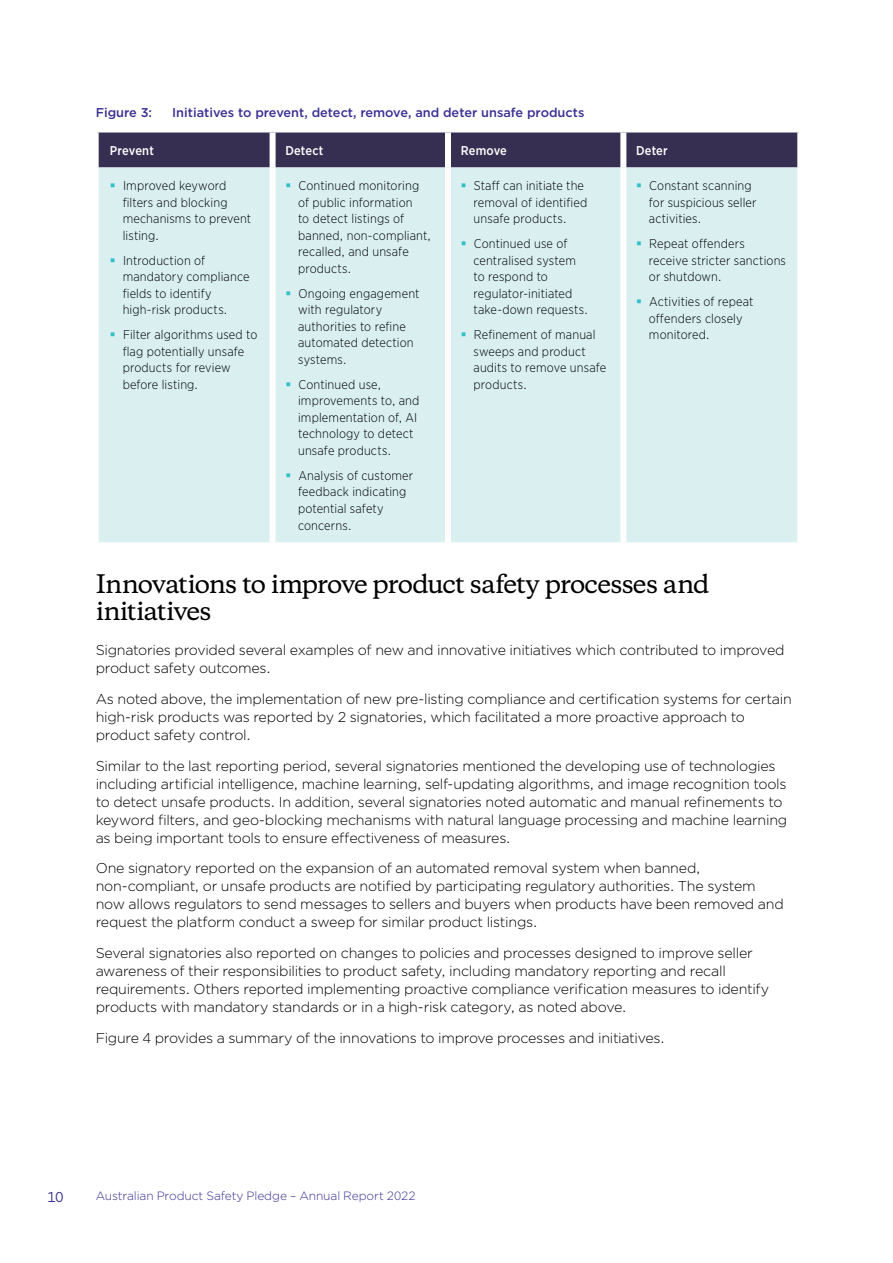
<style>
.page{position:relative;width:893px;height:1263px;background:#fff}
.page>*{position:absolute;margin:0;border:0;box-sizing:border-box;transform-origin:0 0}
._02_Heading_2{font:500 24px/27px "Copernicus";letter-spacing:-.04em;color:#000}
._01_Body_text{font:300 14.25px/18px "Gotham";letter-spacing:-.02em;color:#000}
.t1{font:14.25px "Gotham";color:#3b3092}
.t2{font:300 12.75px/16.5px "Gotham Narrow";letter-spacing:.01em;color:#000}
._02_Figure_Heading{font:500 12.75px "Gotham";color:#3b3092}
._04_Table_header{font:500 12.75px "Gotham Narrow";letter-spacing:.01em;color:#fff}
.t3{font:300 12px "Gotham";letter-spacing:-.01em;color:#3b3092}
</style>
<div class="page">
<div style="left:99px;top:133px;width:698px;height:34px;background:#362f52"></div>
<div style="left:99px;top:167px;width:698px;height:375px;background:#d9eff0"></div>
<div style="left:270px;top:133px;width:6px;height:34px;background:#fff"></div>
<div style="left:445px;top:133px;width:6px;height:34px;background:#fff"></div>
<div style="left:620px;top:133px;width:6px;height:34px;background:#fff"></div>
<div style="left:270px;top:167px;width:6px;height:375px;background:#fff"></div>
<div style="left:445px;top:167px;width:6px;height:375px;background:#fff"></div>
<div style="left:620px;top:167px;width:6px;height:375px;background:#fff"></div>
<svg style="left:111px;top:184px;width:4px;height:4px"></svg>
<svg style="left:111px;top:258px;width:4px;height:4px"></svg>
<svg style="left:111px;top:333px;width:4px;height:4px"></svg>
<svg style="left:286px;top:184px;width:4px;height:4px"></svg>
<svg style="left:286px;top:291px;width:4px;height:4px"></svg>
<svg style="left:286px;top:382px;width:4px;height:4px"></svg>
<svg style="left:286px;top:473px;width:4px;height:4px"></svg>
<svg style="left:462px;top:184px;width:3px;height:4px"></svg>
<svg style="left:462px;top:242px;width:3px;height:4px"></svg>
<svg style="left:462px;top:333px;width:3px;height:4px"></svg>
<svg style="left:637px;top:184px;width:4px;height:4px"></svg>
<svg style="left:637px;top:242px;width:4px;height:4px"></svg>
<svg style="left:637px;top:300px;width:4px;height:4px"></svg>
<p class="_02_Figure_Heading" style="left:96px;top:104px;width:58px">Figure 3:</p>
<p class="_02_Figure_Heading" style="left:172px;top:104px;width:414px">Initiatives to prevent, detect, remove, and deter unsafe products</p>
<p class="_04_Table_header" style="left:110px;top:142px;width:45px">Prevent</p>
<p class="_04_Table_header" style="left:285px;top:142px;width:39px">Detect</p>
<p class="_04_Table_header" style="left:461px;top:142px;width:48px">Remove</p>
<p class="_04_Table_header" style="left:636px;top:142px;width:33px">Deter</p>
<p class="t2" style="left:123px;top:177px;width:130px">Improved keyword filters and blocking mechanisms to prevent listing.</p>
<p class="t2" style="left:123px;top:252px;width:128px">Introduction of mandatory compliance fields to identify high-risk products.</p>
<p class="t2" style="left:123px;top:326px;width:136px">Filter algorithms used to flag potentially unsafe products for review before listing.</p>
<p class="t2" style="left:473px;top:177px;width:115px">Staff can initiate the removal of identified unsafe products.</p>
<p class="t2" style="left:473px;top:235px;width:116px">Continued use of centralised system to respond to regulator-initiated take-down requests.</p>
<p class="t2" style="left:473px;top:326px;width:134px">Refinement of manual sweeps and product audits to remove unsafe products.</p>
<p class="t2" style="left:298px;top:177px;width:134px">Continued monitoring of public information<br>to detect listings of banned, non-compliant, recalled, and unsafe products.</p>
<p class="t2" style="left:298px;top:285px;width:123px">Ongoing engagement with regulatory authorities to refine automated detection systems.</p>
<p class="t2" style="left:298px;top:376px;width:123px">Continued use, improvements to, and implementation of, AI technology to detect unsafe products.</p>
<p class="t2" style="left:298px;top:467px;width:117px">Analysis of customer feedback indicating potential safety concerns.</p>
<p class="t2" style="left:649px;top:177px;width:109px">Constant scanning for suspicious seller activities.</p>
<p class="t2" style="left:649px;top:235px;width:139px">Repeat offenders receive stricter sanctions or shutdown.</p>
<p class="t2" style="left:649px;top:293px;width:106px">Activities of repeat offenders closely monitored.</p>
<h2 class="_02_Heading_2" style="left:96px;top:568px;width:615px">Innovations to improve product safety processes and initiatives</h2>
<p class="_01_Body_text" style="left:96px;top:641px;width:690px">Signatories provided several examples of new and innovative initiatives which contributed to improved product safety outcomes.</p>
<p class="_01_Body_text" style="left:96px;top:689px;width:697px">As noted above, the implementation of new pre-listing compliance and certification systems for certain high-risk products was reported by 2 signatories, which facilitated a more proactive approach to product safety control.</p>
<p class="_01_Body_text" style="left:96px;top:756px;width:693px">Similar to the last reporting period, several signatories mentioned the developing use of technologies including artificial intelligence, machine learning, self-updating algorithms, and image recognition tools to detect unsafe products. In addition, several signatories noted automatic and manual refinements to keyword filters, and geo-blocking mechanisms with natural language processing and machine learning as being important tools to ensure effectiveness of measures.</p>
<p class="_01_Body_text" style="left:96px;top:859px;width:690px">One signatory reported on the expansion of an automated removal system when banned, non-compliant, or unsafe products are notified by participating regulatory authorities. The system now allows regulators to send messages to sellers and buyers when products have been removed and request the platform conduct a sweep for similar product listings.</p>
<p class="_01_Body_text" style="left:96px;top:944px;width:675px">Several signatories also reported on changes to policies and processes designed to improve seller awareness of their responsibilities to product safety, including mandatory reporting and recall requirements. Others reported implementing proactive compliance verification measures to identify products with mandatory standards or in a high-risk category, as noted above.</p>
<p class="_01_Body_text" style="left:96px;top:1028px;width:570px">Figure 4 provides a summary of the innovations to improve processes and initiatives.</p>
<p class="t1" style="left:47px;top:1188px;width:18px">10</p>
<p class="t3" style="left:96px;top:1188px;width:322px">Australian Product Safety Pledge – Annual Report 2022</p>
</div>
